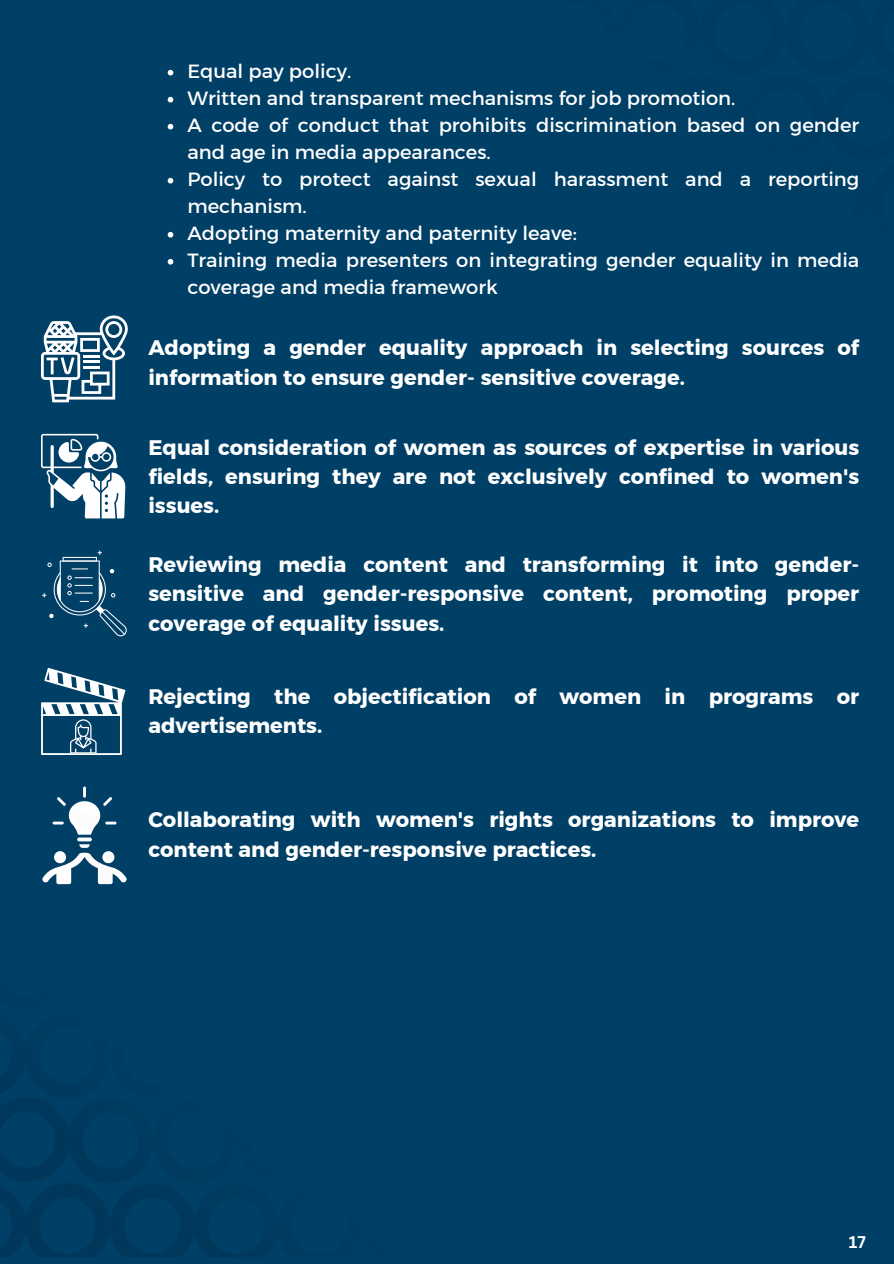
<style>
.page{position:relative;width:894px;height:1264px;background:#fff}
.page>*{position:absolute;margin:0;border:0;box-sizing:border-box;transform-origin:0 0}
.t1{font:21px/29.2px "Kief Montaser Bold";color:#fff}
.t2{font:19.5px/27px "Kief Montaser Regular";color:#fff}
.t3{font:700 16.5px "Canva Sans";color:#fff}
</style>
<div class="page">
<div style="left:0;top:0;width:893px;height:1263px;background:#003f66"></div>
<svg style="left:41px;top:434px;width:84px;height:84px"></svg>
<svg style="left:47px;top:550px;width:68px;height:39px"></svg>
<img style="left:0;top:589px;width:231px;height:667px">
<svg style="left:41px;top:315px;width:87px;height:87px"></svg>
<hr style="left:83px;top:360px;width:17px;height:3px;background:#fff">
<hr style="left:83px;top:366px;width:17px;height:3px;background:#fff">
<svg style="left:168px;top:70px;width:5px;height:5px"></svg>
<svg style="left:168px;top:97px;width:5px;height:5px"></svg>
<svg style="left:168px;top:124px;width:5px;height:5px"></svg>
<svg style="left:168px;top:178px;width:5px;height:5px"></svg>
<svg style="left:168px;top:232px;width:5px;height:5px"></svg>
<svg style="left:168px;top:259px;width:5px;height:5px"></svg>
<p class="t2" style="left:187px;top:57px;width:673px">Equal pay policy.<br>Written and transparent mechanisms for job promotion.<br>A code of conduct that prohibits discrimination based on gender and age in media appearances.<br>Policy to protect against sexual harassment and a reporting mechanism.<br>Adopting maternity and paternity leave:<br>Training media presenters on integrating gender equality in media coverage and media framework</p>
<p class="t1" style="left:148px;top:333px;width:712px">Adopting a gender equality approach in selecting sources of information to ensure gender- sensitive coverage.</p>
<p class="t1" style="left:148px;top:432px;width:712px;text-align:justify">Equal consideration of women as sources of expertise in various fields, ensuring they are not exclusively confined to women's issues.</p>
<p class="t1" style="left:148px;top:550px;width:712px;text-align:justify">Reviewing media content and transforming it into gender&shy;sensitive and gender-responsive content, promoting proper coverage of equality issues.</p>
<p class="t1" style="left:148px;top:681px;width:712px">Rejecting the objectification of women in programs or advertisements.</p>
<p class="t1" style="left:148px;top:805px;width:712px">Collaborating with women's rights organizations to improve content and gender-responsive practices.</p>
<p class="t3" style="left:848px;top:1230px;width:19px">17</p>
</div>
